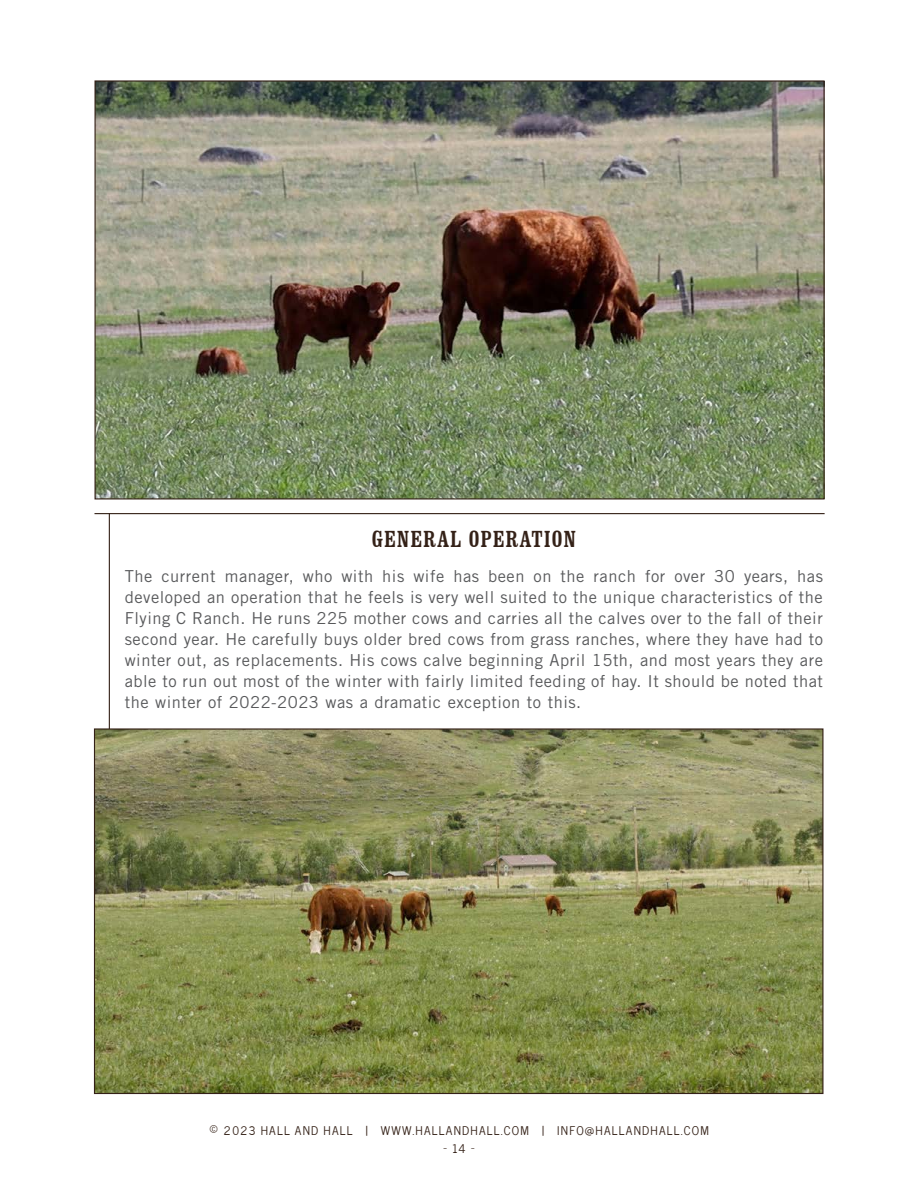
<style>
.page{position:relative;width:918px;height:1188px;background:#fff}
.page>*{position:absolute;margin:0;border:0;box-sizing:border-box;transform-origin:0 0}
.t1{font:condensed 24px "Clarendon BT";letter-spacing:.04em;color:#342117}
.t2{font:16.5px/21px "Trade Gothic LT Std";letter-spacing:.03em;color:#58595b;text-align:justify}
.t3{font:12px "News Cycle";letter-spacing:.1em;color:#342117}
.s1{font-size:16.5px}
</style>
<div class="page">
<hr style="left:109px;top:513px;width:1px;height:223px;background:#342117">
<img style="left:96px;top:82px;width:727px;height:416px">
<img style="left:96px;top:730px;width:726px;height:362px">
<hr style="left:94px;top:513px;width:731px;height:1px;background:#342117">
<h1 class="t1" style="left:372px;top:524px;width:206px">GENERAL OPERATION</h1>
<p class="t2" style="left:125px;top:565px;width:700px">The current manager, who with his wife has been on the ranch for over 30 years, has developed an operation that he feels is very well suited to the unique characteristics of the Flying C Ranch. He runs 225 mother cows and carries all the calves over to the fall of their second year. He carefully buys older bred cows from grass ranches, where they have had to winter out, as replacements. His cows calve beginning April 15th, and most years they are able to run out most of the winter with fairly limited feeding of hay. It should be noted that the winter of 2022-2023 was a dramatic exception to this.</p>
<p class="t3" style="left:209px;top:1120px;width:501px"><span class="s1">©</span> 2023 HALL AND HALL | WWW.HALLANDHALL.COM | INFO@HALLANDHALL.COM</p>
<p class="t3" style="left:443px;top:1138px;width:32px">— 14 –</p>
</div>
